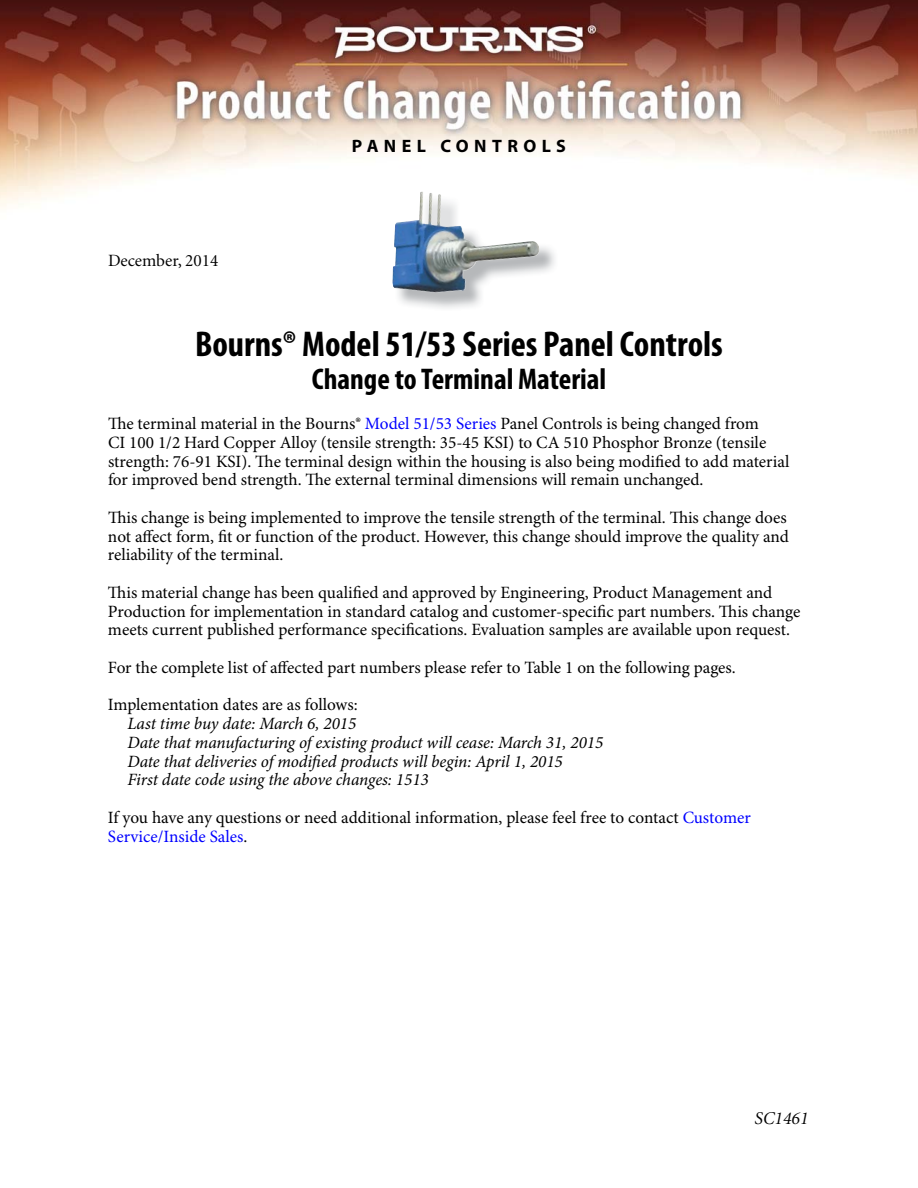
<style>
.page{position:relative;width:918px;height:1188px;background:#fff}
.page>*{position:absolute;margin:0;border:0;box-sizing:border-box;transform-origin:0 0}
.t1{font:700 condensed 36px "Myriad Pro";color:#000}
.t2{font:700 condensed 30px "Myriad Pro";color:#000}
.t3{font:700 18px "Myriad Pro";letter-spacing:.3em;color:#000}
.t4{font:italic 18px "Minion";color:#000}
.t5{font:17.25px/18.8px "Minion Pro";color:#000}
.t6{font:italic 17.25px/18.8px "Minion Pro";letter-spacing:-.01em;color:#000}
.t7{font:17.25px "Minion";color:#000}
.s1{color:#00f}
</style>
<div class="page">
<img style="left:0;top:0;width:918px;height:207px">
<img style="left:398px;top:194px;width:160px;height:114px">
<img style="left:391px;top:191px;width:148px;height:102px">
<p class="t7" style="left:108px;top:254px;width:112px">December, 2014</p>
<p class="t3" style="left:352px;top:135px;width:216px">PANEL CONTROLS</p>
<h1 class="t1" style="left:195px;top:330px;width:529px">Bourns® Model 51/53 Series Panel Controls</h1>
<h2 class="t2" style="left:312px;top:367px;width:296px">Change to Terminal Material</h2>
<p class="t5" style="left:108px;top:416px;width:683px">The terminal material in the Bourns® <span class="s1">Model 51/53 Series</span> Panel Controls is being changed from<br>CI 100 1/2 Hard Copper Alloy (tensile strength: 35-45 KSI) to CA 510 Phosphor Bronze (tensile strength: 76-91 KSI). The terminal design within the housing is also being modified to add material for improved bend strength. The external terminal dimensions will remain unchanged.</p>
<p class="t5" style="left:108px;top:509px;width:683px">This change is being implemented to improve the tensile strength of the terminal. This change does not affect form, fit or function of the product. However, this change should improve the quality and reliability of the terminal.</p>
<p class="t5" style="left:108px;top:584px;width:694px">This material change has been qualified and approved by Engineering, Product Management and<br>Production for implementation in standard catalog and customer-specific part numbers. This change meets current published performance specifications. Evaluation samples are available upon request.</p>
<p class="t5" style="left:108px;top:650px;width:629px;line-height:37.5px">For the complete list of affected part numbers please refer to Table 1 on the following pages.<br>Implementation dates are as follows:</p>
<p class="t6" style="left:127px;top:716px;width:477px">Last time buy date: March 6, 2015<br>Date that manufacturing of existing product will cease: March 31, 2015<br>Date that deliveries of modified products will begin: April 1, 2015<br>First date code using the above changes: 1513</p>
<p class="t5" style="left:108px;top:809px;width:644px">If you have any questions or need additional information, please feel free to contact <span class="s1">Customer<br>Service/Inside Sales</span>.</p>
<p class="t4" style="left:754px;top:1111px;width:56px">SC1461</p>
</div>
